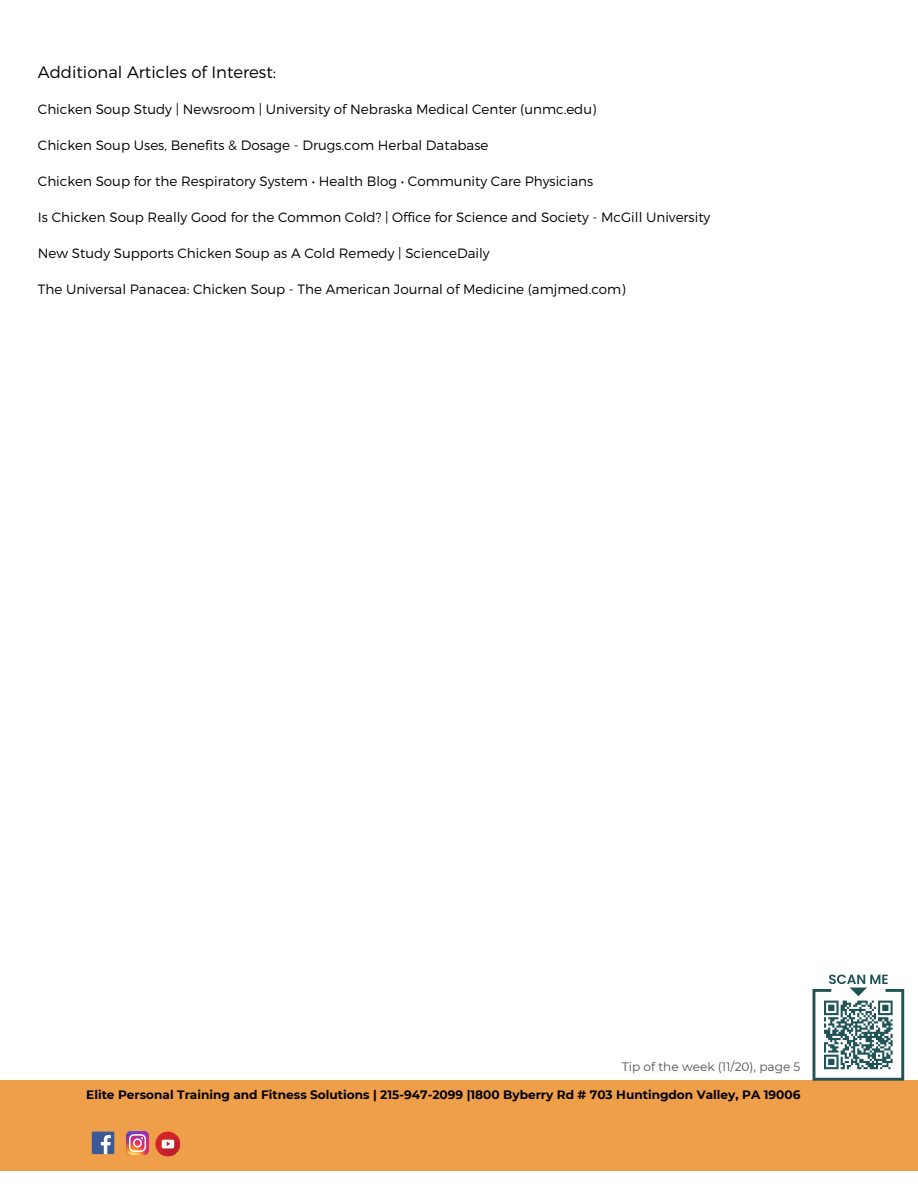
<style>
.page{position:relative;width:918px;height:1188px;background:#fff}
.page>*{position:absolute;margin:0;border:0;box-sizing:border-box;transform-origin:0 0}
.t1{font:300 16.5px "Montserrat";color:#000}
.t2{font:300 13.5px "Montserrat";color:#000}
.t3{font:700 12.15px "Montserrat";color:#000}
.t4{font:12.15px "Montserrat";color:#4f524e}
</style>
<div class="page">
<div style="left:0;top:1081px;width:918px;height:90px;background:#ef9e4a"></div>
<svg style="left:813px;top:975px;width:91px;height:106px"></svg>
<div style="left:92px;top:1132px;width:22px;height:22px;background:#3d5a98"></div>
<svg style="left:101px;top:1135px;width:10px;height:19px"></svg>
<img style="left:126px;top:1132px;width:23px;height:22px">
<div style="left:155px;top:1132px;width:25px;height:24px;background:#d42428;border-radius:50%"></div>
<svg style="left:159px;top:1135px;width:22px;height:22px"></svg>
<p class="t1" style="left:38px;top:62px;width:240px">Additional Articles of Interest:</p>
<p class="t2" style="left:38px;top:101px;width:560px">Chicken Soup Study | Newsroom | University of Nebraska Medical Center (unmc.edu)</p>
<p class="t2" style="left:38px;top:137px;width:452px">Chicken Soup Uses, Benefits &amp; Dosage - Drugs.com Herbal Database</p>
<p class="t2" style="left:38px;top:173px;width:557px">Chicken Soup for the Respiratory System • Health Blog • Community Care Physicians</p>
<p class="t2" style="left:38px;top:209px;width:674px">Is Chicken Soup Really Good for the Common Cold? | Office for Science and Society - McGill University</p>
<p class="t2" style="left:38px;top:245px;width:453px">New Study Supports Chicken Soup as A Cold Remedy | ScienceDaily</p>
<p class="t2" style="left:38px;top:281px;width:589px">The Universal Panacea: Chicken Soup - The American Journal of Medicine (amjmed.com)</p>
<p class="t4" style="left:622px;top:1059px;width:180px">Tip of the week (11/20), page 5</p>
<p class="t3" style="left:86px;top:1087px;width:716px">Elite Personal Training and Fitness Solutions | 215-947-2099 |1800 Byberry Rd # 703 Huntingdon Valley, PA 19006</p>
</div>
